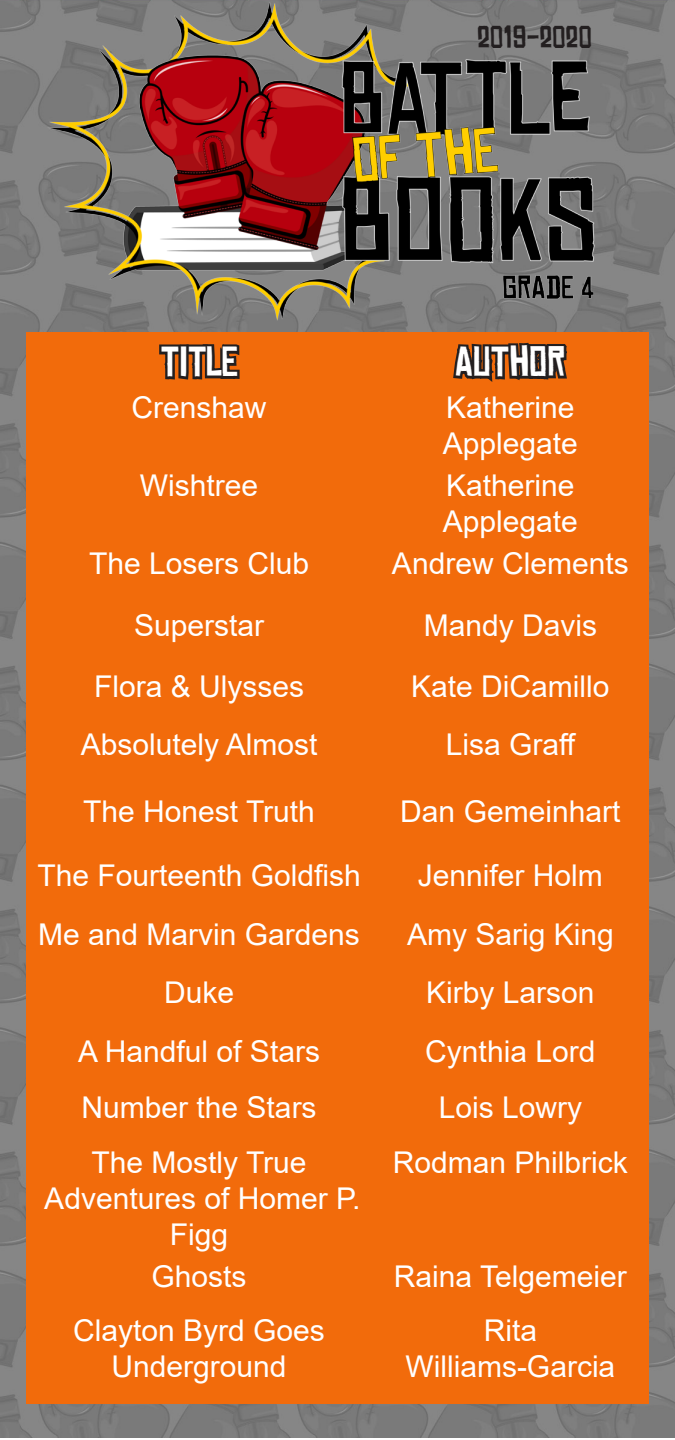
<style>
.page{position:relative;width:675px;height:1440px;background:#fff}
.page>*{position:absolute;margin:0;border:0;box-sizing:border-box;transform-origin:0 0}
.t1{font:40px "Chinese Rocks Rg";color:#fff}
.t2{font:30px/36px "Arial";color:#fff;text-align:center}
.t3{font:30px "Chinese Rocks Rg";color:#231f20}
</style>
<div class="page">
<img style="left:1px;top:347px;width:674px;height:1091px">
<img style="left:0;top:0;width:675px;height:347px">
<div style="left:26px;top:332px;width:623px;height:1072px;background:#f26b0b"></div>
<svg style="left:159px;top:344px;width:81px;height:36px"></svg>
<svg style="left:453px;top:342px;width:114px;height:40px"></svg>
<p class="t3" style="left:477px;top:21px;width:116px">2019-2020</p>
<p class="t1" style="left:161px;top:340px;width:78px">TITLE</p>
<p class="t1" style="left:455px;top:340px;width:112px">AUTHOR</p>
<p class="t2" style="left:132px;top:390px;width:137px">Crenshaw</p>
<p class="t2" style="left:446px;top:390px;width:130px">Katherine</p>
<p class="t2" style="left:443px;top:426px;width:137px">Applegate</p>
<p class="t2" style="left:140px;top:467px;width:120px">Wishtree</p>
<p class="t2" style="left:446px;top:467px;width:130px">Katherine</p>
<p class="t2" style="left:443px;top:503px;width:137px">Applegate</p>
<p class="t2" style="left:89px;top:545px;width:222px">The Losers Club</p>
<p class="t2" style="left:392px;top:545px;width:238px">Andrew Clements</p>
<p class="t2" style="left:134px;top:607px;width:132px">Superstar</p>
<p class="t2" style="left:424px;top:607px;width:175px">Mandy Davis</p>
<p class="t2" style="left:94px;top:668px;width:212px">Flora &amp; Ulysses</p>
<p class="t2" style="left:411px;top:668px;width:200px">Kate DiCamillo</p>
<p class="t2" style="left:81px;top:726px;width:238px">Absolutely Almost</p>
<p class="t2" style="left:446px;top:726px;width:132px">Lisa Graff</p>
<p class="t2" style="left:83px;top:793px;width:233px">The Honest Truth</p>
<p class="t2" style="left:400px;top:793px;width:222px">Dan Gemeinhart</p>
<p class="t2" style="left:37px;top:857px;width:325px">The Fourteenth Goldfish</p>
<p class="t2" style="left:418px;top:857px;width:187px">Jennifer Holm</p>
<p class="t2" style="left:38px;top:917px;width:323px">Me and Marvin Gardens</p>
<p class="t2" style="left:407px;top:917px;width:208px">Amy Sarig King</p>
<p class="t2" style="left:164px;top:974px;width:72px">Duke</p>
<p class="t2" style="left:426px;top:974px;width:170px">Kirby Larson</p>
<p class="t2" style="left:78px;top:1034px;width:243px">A Handful of Stars</p>
<p class="t2" style="left:425px;top:1034px;width:172px">Cynthia Lord</p>
<p class="t2" style="left:82px;top:1090px;width:237px">Number the Stars</p>
<p class="t2" style="left:439px;top:1090px;width:145px">Lois Lowry</p>
<p class="t2" style="left:92px;top:1144px;width:217px">The Mostly True</p>
<p class="t2" style="left:44px;top:1180px;width:318px">Adventures of Homer P.<br>Figg</p>
<p class="t2" style="left:393px;top:1144px;width:237px">Rodman Philbrick</p>
<p class="t2" style="left:152px;top:1258px;width:97px">Ghosts</p>
<p class="t2" style="left:394px;top:1258px;width:234px">Raina Telgemeier</p>
<p class="t2" style="left:73px;top:1312px;width:253px">Clayton Byrd Goes</p>
<p class="t2" style="left:112px;top:1348px;width:177px">Underground</p>
<p class="t2" style="left:484px;top:1312px;width:55px">Rita</p>
<p class="t2" style="left:405px;top:1348px;width:211px">Williams-Garcia</p>
</div>
